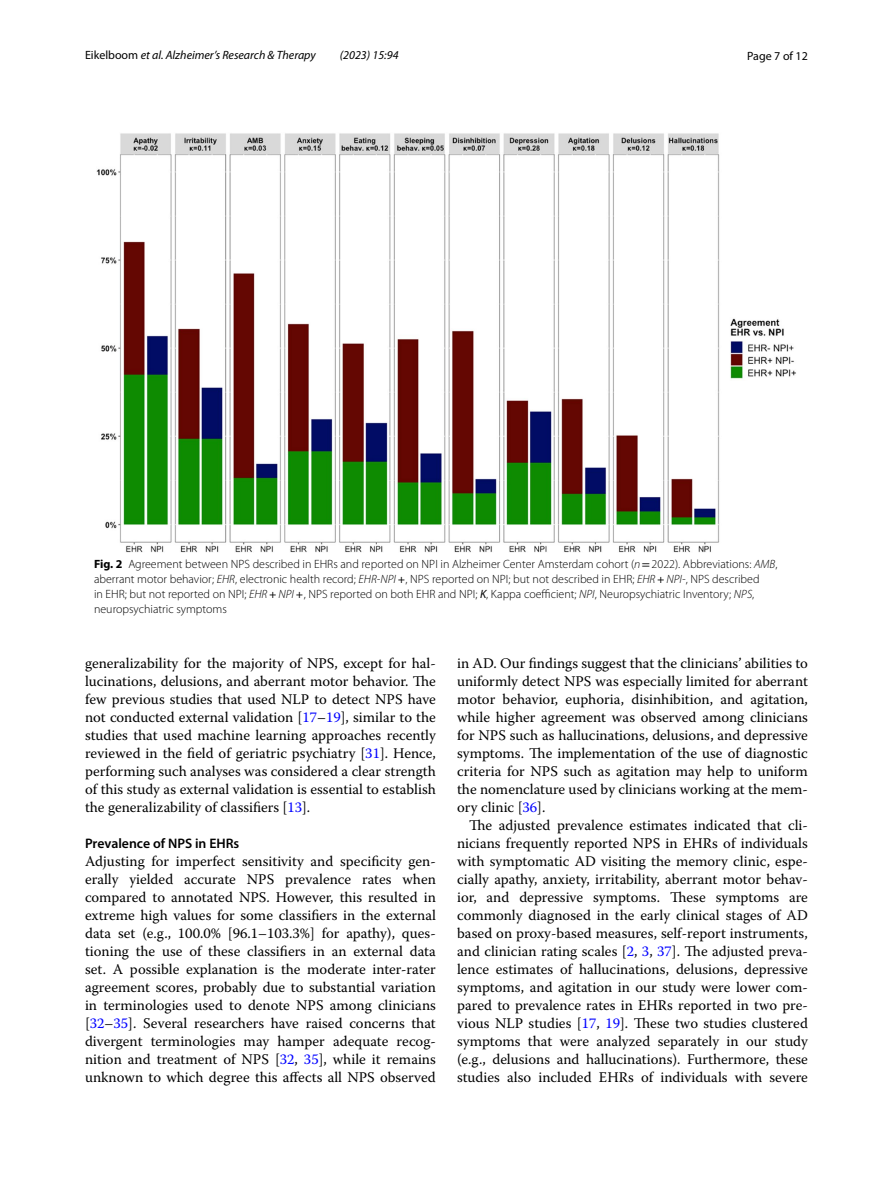
<style>
.page{position:relative;width:893px;height:1187px;background:#fff}
.page>*{position:absolute;margin:0;border:0;box-sizing:border-box;transform-origin:0 0}
.t1{font:14.7px/18px "Warnock Pro";color:#000;text-align:justify}
.t2{font:600 13.8px "Myriad Pro";color:#000}
.t3{font:300 12px/15px "Myriad Pro";color:#000}
.t4{font:italic 12px "Myriad Pro";color:#000}
.t5{font:12px "Myriad Pro";color:#000}
.s1{font-style:normal}
.s2{font-weight:700}
.s3{font-style:italic}
.s4{font-family:"STIX";font-weight:400}
.s5{font-family:"STIX";font-weight:400;font-style:italic}
.s6{font-weight:400;font-style:italic}
.s7{color:#00f}
</style>
<div class="page">
<img style="left:96px;top:133px;width:700px;height:419px">
<p class="t4" style="left:85px;top:48px;width:232px"><span class="s1">Eikelboom</span> et al. Alzheimer’s Research &amp; Therapy</p>
<p class="t4" style="left:340px;top:48px;width:60px">(2023) 15:94</p>
<p class="t5" style="left:747px;top:48px;width:62px">Page 7 of 12</p>
<p class="t3" style="left:94px;top:556px;width:685px"><span class="s2">Fig. 2</span> Agreement between NPS described in EHRs and reported on NPI in Alzheimer Center Amsterdam cohort (<span class="s3">n</span><span class="s4">=</span>2022). Abbreviations: <span class="s3">AMB</span>, aberrant motor behavior; <span class="s3">EHR</span>, electronic health record; <span class="s3">EHR-NPI</span><span class="s5">+</span>, NPS reported on NPI; but not described in EHR; <span class="s3">EHR</span><span class="s5">+</span><span class="s3">NPI-</span>, NPS described<br>in EHR; but not reported on NPI; <span class="s3">EHR</span><span class="s5">+</span><span class="s3">NPI</span><span class="s5">+</span>, NPS reported on both EHR and NPI; <span class="s6">Κ</span>, Kappa coefficient; <span class="s3">NPI</span>, Neuropsychiatric Inventory; <span class="s3">NPS</span>, neuropsychiatric symptoms</p>
<p class="t1" style="left:85px;top:653px;width:352px">generalizability for the majority of NPS, except for hal&shy;lucinations, delusions, and aberrant motor behavior. The few previous studies that used NLP to detect NPS have not conducted external validation [<span class="s7">17</span>–<span class="s7">19</span>], similar to the studies that used machine learning approaches recently reviewed in the field of geriatric psychiatry [<span class="s7">31</span>]. Hence, performing such analyses was considered a clear strength of this study as external validation is essential to establish the generalizability of classifiers [<span class="s7">13</span>].</p>
<p class="t2" style="left:85px;top:834px;width:156px">Prevalence of NPS in EHRs</p>
<p class="t1" style="left:85px;top:851px;width:352px">Adjusting for imperfect sensitivity and specificity gen&shy;erally yielded accurate NPS prevalence rates when compared to annotated NPS. However, this resulted in extreme high values for some classifiers in the external data set (e.g., 100.0% [96.1–103.3%] for apathy), ques&shy;tioning the use of these classifiers in an external data set. A possible explanation is the moderate inter-rater agreement scores, probably due to substantial variation in terminologies used to denote NPS among clinicians [<span class="s7">32</span>–<span class="s7">35</span>]. Several researchers have raised concerns that divergent terminologies may hamper adequate recog&shy;nition and treatment of NPS [<span class="s7">32</span>, <span class="s7">35</span>], while it remains unknown to which degree this affects all NPS observed</p>
<p class="t1" style="left:457px;top:653px;width:352px">in AD. Our findings suggest that the clinicians’ abilities to uniformly detect NPS was especially limited for aberrant motor behavior, euphoria, disinhibition, and agitation, while higher agreement was observed among clinicians for NPS such as hallucinations, delusions, and depressive symptoms. The implementation of the use of diagnostic criteria for NPS such as agitation may help to uniform the nomenclature used by clinicians working at the mem&shy;ory clinic [<span class="s7">36</span>].</p>
<p class="t1" style="left:457px;top:815px;width:352px;text-indent:12px">The adjusted prevalence estimates indicated that cli&shy;nicians frequently reported NPS in EHRs of individuals with symptomatic AD visiting the memory clinic, espe&shy;cially apathy, anxiety, irritability, aberrant motor behav&shy;ior, and depressive symptoms. These symptoms are commonly diagnosed in the early clinical stages of AD based on proxy-based measures, self-report instruments, and clinician rating scales [<span class="s7">2</span>, <span class="s7">3</span>, <span class="s7">37</span>]. The adjusted preva&shy;lence estimates of hallucinations, delusions, depressive symptoms, and agitation in our study were lower com&shy;pared to prevalence rates in EHRs reported in two pre&shy;vious NLP studies [<span class="s7">17</span>, <span class="s7">19</span>]. These two studies clustered symptoms that were analyzed separately in our study (e.g., delusions and hallucinations). Furthermore, these studies also included EHRs of individuals with severe</p>
</div>
